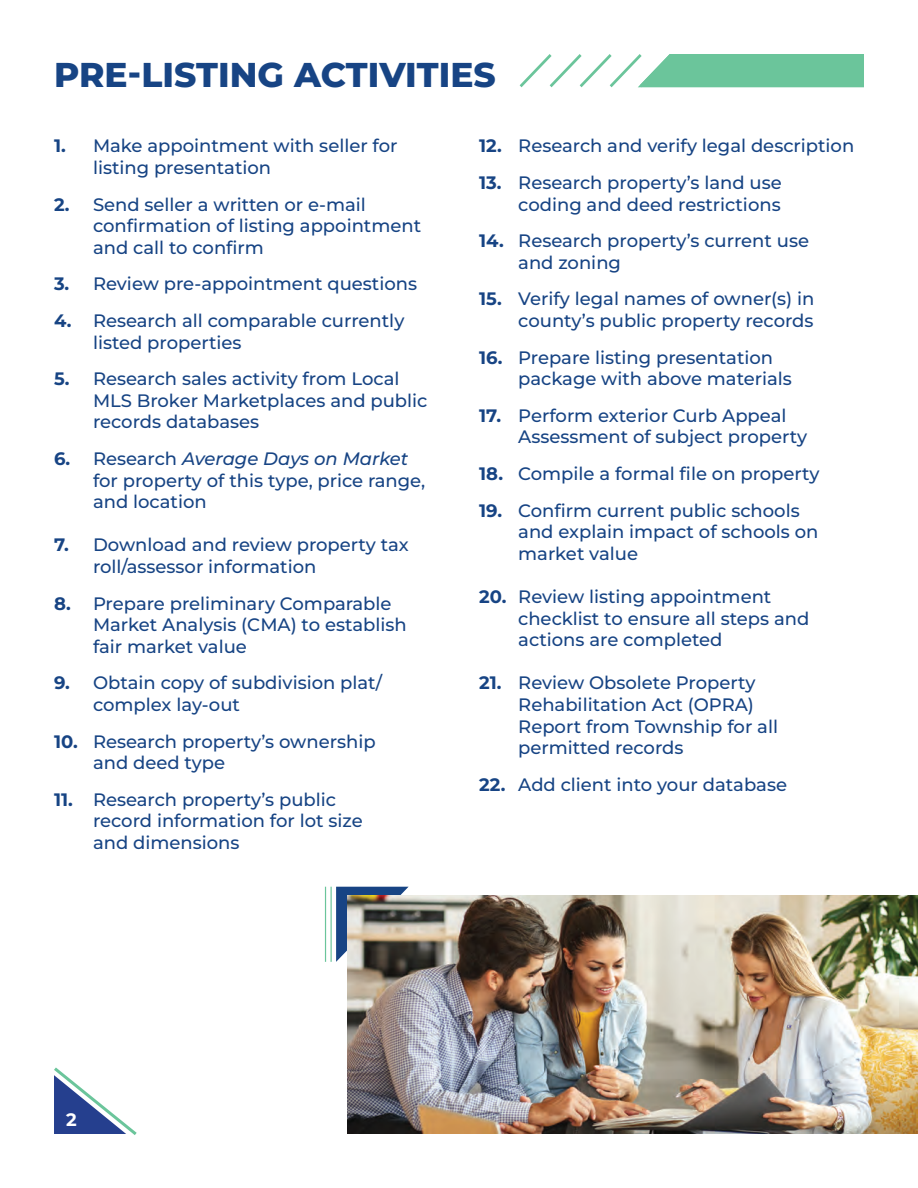
<style>
.page{position:relative;width:918px;height:1188px;background:#fff}
.page>*{position:absolute;margin:0;border:0;box-sizing:border-box;transform-origin:0 0}
.t1{font:800 34.35px "Montserrat";color:#174484}
.t2{font:500 18px/21.6px "Montserrat";color:#174484}
.t3{font:700 18px "Montserrat";color:#fff}
.s1{font-weight:700}
.s2{font-style:italic}
</style>
<div class="page">
<svg style="left:54px;top:1067px;width:83px;height:68px"></svg>
<svg style="left:520px;top:54px;width:344px;height:33px"></svg>
<svg style="left:336px;top:887px;width:73px;height:75px"></svg>
<hr style="left:331px;top:887px;width:1px;height:75px;background:#6bc59b">
<hr style="left:325px;top:887px;width:1px;height:75px;background:#6bc59b">
<img style="left:348px;top:896px;width:570px;height:238px">
<p class="t1" style="left:54px;top:52px;width:443px">PRE-LISTING ACTIVITIES</p>
<p class="t2" style="left:93px;top:135px;width:306px;text-indent:-39px"><span class="s1">1.</span> Make appointment with seller for listing presentation</p>
<p class="t2" style="left:93px;top:193px;width:330px;text-indent:-39px"><span class="s1">2.</span> Send seller a written or e-mail confirmation of listing appointment and call to confirm</p>
<p class="t2" style="left:54px;top:273px;width:365px"><span class="s1">3.</span> Review pre-appointment questions</p>
<p class="t2" style="left:93px;top:309px;width:313px;text-indent:-39px"><span class="s1">4.</span> Research all comparable currently listed properties</p>
<p class="t2" style="left:93px;top:368px;width:336px;text-indent:-39px"><span class="s1">5.</span> Research sales activity from Local<br>MLS Broker Marketplaces and public records databases</p>
<p class="t2" style="left:93px;top:447px;width:334px;text-indent:-39px"><span class="s1">6.</span> Research <span class="s2">Average Days on Market </span>for property of this type, price range, and location</p>
<p class="t2" style="left:93px;top:534px;width:317px;text-indent:-39px"><span class="s1">7.</span> Download and review property tax roll/assessor information</p>
<p class="t2" style="left:93px;top:592px;width:315px;text-indent:-39px"><span class="s1">8.</span> Prepare preliminary Comparable<br>Market Analysis (CMA) to establish fair market value</p>
<p class="t2" style="left:93px;top:672px;width:291px;text-indent:-39px"><span class="s1">9.</span> Obtain copy of subdivision plat/ complex lay-out</p>
<p class="t2" style="left:93px;top:730px;width:284px;text-indent:-39px"><span class="s1">10.</span> Research property’s ownership and deed type</p>
<p class="t2" style="left:93px;top:788px;width:271px;text-indent:-39px"><span class="s1">11.</span> Research property’s public record information for lot size and dimensions</p>
<p class="t2" style="left:479px;top:135px;width:377px"><span class="s1">12.</span> Research and verify legal description</p>
<p class="t2" style="left:479px;top:171px;width:304px;text-align:right"><span class="s1">13.</span> Research property’s land use coding and deed restrictions</p>
<p class="t2" style="left:518px;top:230px;width:292px;text-indent:-39px"><span class="s1">14.</span> Research property’s current use and zoning</p>
<p class="t2" style="left:479px;top:288px;width:337px;text-align:right"><span class="s1">15.</span> Verify legal names of owner(s) in county’s public property records</p>
<p class="t2" style="left:518px;top:346px;width:275px;text-indent:-39px"><span class="s1">16.</span> Prepare listing presentation package with above materials</p>
<p class="t2" style="left:518px;top:404px;width:290px;text-indent:-39px"><span class="s1">17.</span> Perform exterior Curb Appeal<br>Assessment of subject property</p>
<p class="t2" style="left:479px;top:462px;width:342px"><span class="s1">18.</span> Compile a formal file on property</p>
<p class="t2" style="left:518px;top:499px;width:302px;text-indent:-39px"><span class="s1">19.</span> Confirm current public schools and explain impact of schools on market value</p>
<p class="t2" style="left:518px;top:585px;width:293px;text-indent:-39px"><span class="s1">20.</span> Review listing appointment checklist to ensure all steps and actions are completed</p>
<p class="t2" style="left:518px;top:672px;width:261px;text-indent:-39px"><span class="s1">21.</span> Review Obsolete Property<br>Rehabilitation Act (OPRA)<br>Report from Township for all permitted records</p>
<p class="t2" style="left:479px;top:773px;width:309px"><span class="s1">22.</span> Add client into your database</p>
<p class="t3" style="left:66px;top:1107px;width:12px">2</p>
</div>
